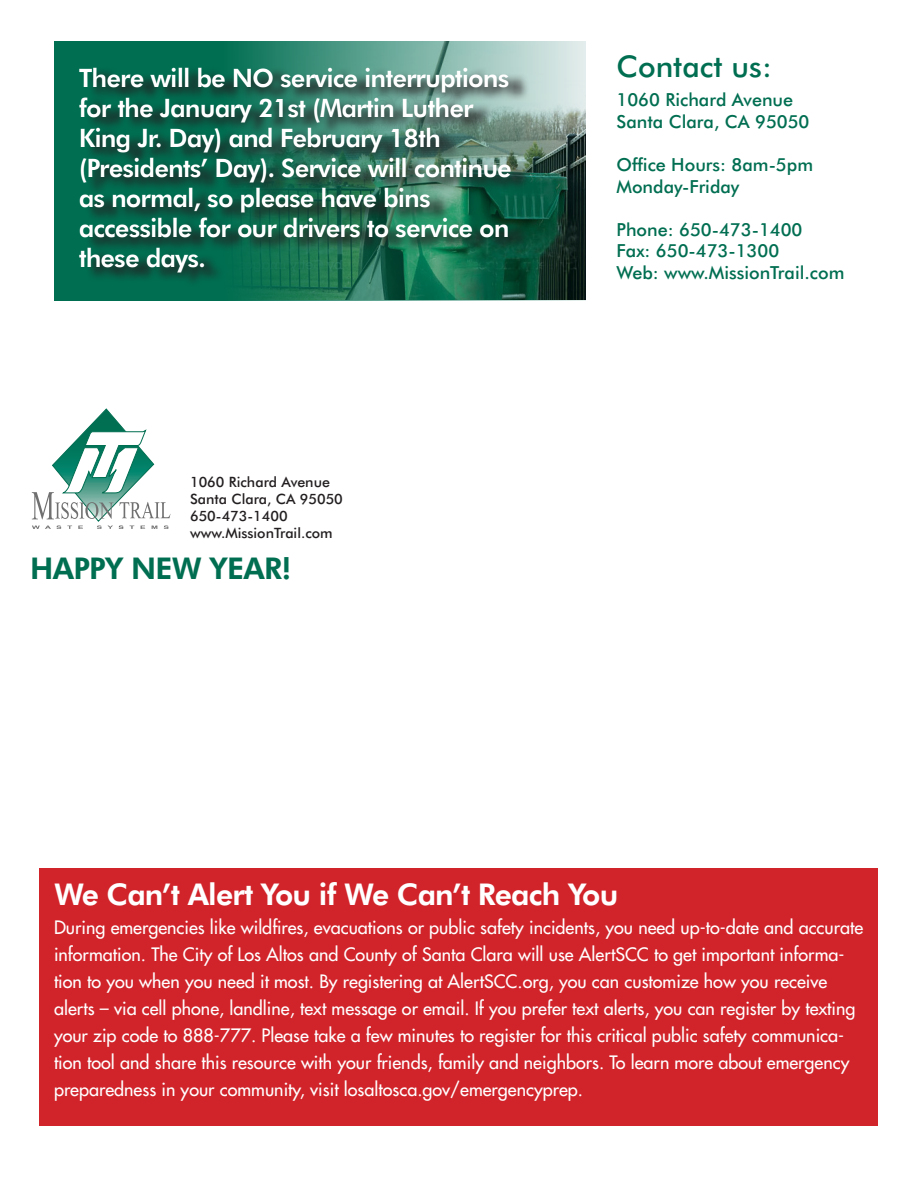
<style>
.page{position:relative;width:918px;height:1188px;background:#fff}
.page>*{position:absolute;margin:0;border:0;box-sizing:border-box;transform-origin:0 0}
.t1{font:800 30px "Futura BT";letter-spacing:-.025em;color:#fff}
.t2{font:800 30px "Futura BT";letter-spacing:-.025em;color:#006e51}
.t3{font:500 30px "Futura BT";color:#006e51}
.t4{font:800 25.5px/30px "Futura BT";letter-spacing:-.035em;color:#fff}
.t5{font:18px/27px "Futura";color:#fff}
.t6{font:500 18px "Futura BT";color:#006e51}
.t7{font:500 14.25px "Futura BT";color:#231f20}
</style>
<div class="page">
<svg style="left:54px;top:41px;width:531px;height:259px;background:#377967"></svg>
<div style="left:39px;top:868px;width:839px;height:257px;background:#d1232a"></div>
<svg style="left:32px;top:409px;width:138px;height:120px"></svg>
<svg style="left:85px;top:276px;width:447px;height:11px;background:#0f6c4e"></svg>
<div style="left:68px;top:60px;width:477px;height:216px;background:#fff;opacity:.75"></div>
<h2 class="t4" style="left:79px;top:63px;width:435px">There will be NO service interruptions for the January 21st (Martin Luther<br>King Jr. Day) and February 18th (Presidents’ Day). Service will continue as normal, so please have bins accessible for our drivers to service on these days.</h2>
<p class="t7" style="left:190px;top:473px;width:141px">1060 Richard Avenue</p>
<p class="t7" style="left:190px;top:491px;width:154px">Santa Clara, CA 95050</p>
<p class="t7" style="left:190px;top:508px;width:99px">650-473-1400</p>
<p class="t7" style="left:190px;top:525px;width:144px">www.MissionTrail.com</p>
<p class="t2" style="left:30px;top:550px;width:263px">HAPPY NEW YEAR!</p>
<p class="t3" style="left:616px;top:48px;width:157px">Contact us:</p>
<p class="t6" style="left:616px;top:89px;width:178px">1060 Richard Avenue</p>
<p class="t6" style="left:616px;top:110px;width:195px">Santa Clara, CA 95050</p>
<p class="t6" style="left:616px;top:154px;width:198px">Office Hours: 8am-5pm</p>
<p class="t6" style="left:616px;top:175px;width:124px">Monday-Friday</p>
<p class="t6" style="left:616px;top:218px;width:187px">Phone: 650-473-1400</p>
<p class="t6" style="left:616px;top:240px;width:164px">Fax: 650-473-1300</p>
<p class="t6" style="left:616px;top:262px;width:229px">Web: www.MissionTrail.com</p>
<p class="t1" style="left:54px;top:876px;width:566px">We Can’t Alert You if We Can’t Reach You</p>
<p class="t5" style="left:54px;top:913px;width:811px">During emergencies like wildfires, evacuations or public safety incidents, you need up-to-date and accurate information. The City of Los Altos and County of Santa Clara will use AlertSCC to get important informa&shy;tion to you when you need it most. By registering at AlertSCC.org, you can customize how you receive alerts – via cell phone, landline, text message or email. If you prefer text alerts, you can register by texting your zip code to 888-777. Please take a few minutes to register for this critical public safety communica&shy;tion tool and share this resource with your friends, family and neighbors. To learn more about emergency preparedness in your community, visit losaltosca.gov/emergencyprep.</p>
</div>
